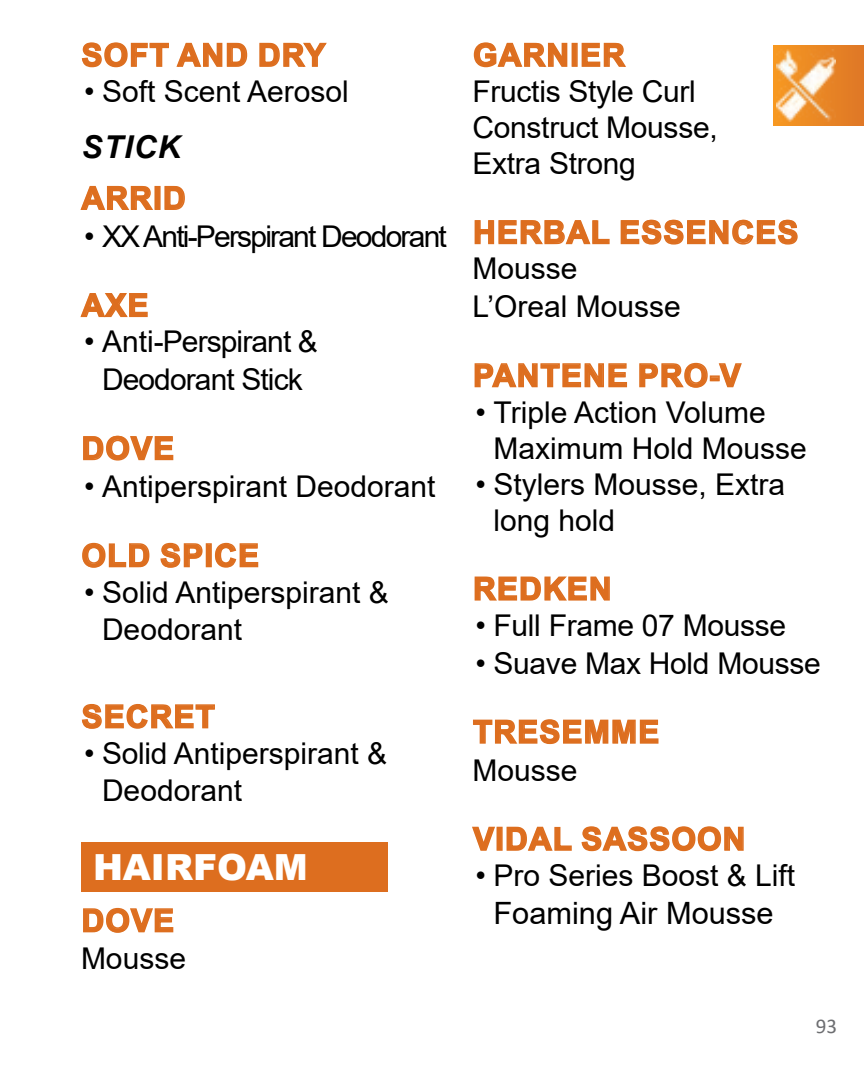
<style>
.page{position:relative;width:864px;height:1080px;background:#fff}
.page>*{position:absolute;margin:0;border:0;box-sizing:border-box;transform-origin:0 0}
.t1{font:900 36px "Arial";color:#fff}
.t2{font:700 31.5px "Arial";letter-spacing:.035em;color:#dd6e1f}
.t3{font:italic 700 31.5px "Arial";color:#000}
.t4{font:30.6px "Arial";color:#000}
.t5{font:30px/36px "Arial";color:#000}
.t6{font:30px/37.8px "Arial";letter-spacing:-.03em;color:#000;text-align:center}
.t7{font:30px "Arial";letter-spacing:-.06em;color:#000}
.t8{font:21px "Calibri";color:#6d6e71}
</style>
<div class="page">
<div style="left:773px;top:45px;width:91px;height:81px;background:linear-gradient(to right,#f79922,#de7727)"></div>
<img style="left:776px;top:50px;width:60px;height:72px">
<svg style="left:81px;top:42px;width:167px;height:26px"></svg>
<svg style="left:259px;top:42px;width:68px;height:25px"></svg>
<svg style="left:80px;top:185px;width:75px;height:25px"></svg>
<div style="left:155px;top:186px;width:6px;height:24px;border:2px solid #dd6e1f"></div>
<svg style="left:164px;top:185px;width:21px;height:25px"></svg>
<svg style="left:80px;top:293px;width:68px;height:25px"></svg>
<svg style="left:83px;top:435px;width:91px;height:26px"></svg>
<svg style="left:82px;top:542px;width:68px;height:26px"></svg>
<svg style="left:160px;top:542px;width:43px;height:26px"></svg>
<div style="left:206px;top:543px;width:6px;height:24px;border:2px solid #dd6e1f"></div>
<svg style="left:215px;top:542px;width:44px;height:26px"></svg>
<svg style="left:81px;top:703px;width:134px;height:26px"></svg>
<div style="left:81px;top:843px;width:306px;height:49px;background:#dd6e1f"></div>
<svg style="left:83px;top:907px;width:91px;height:26px"></svg>
<svg style="left:473px;top:42px;width:95px;height:26px"></svg>
<div style="left:572px;top:43px;width:6px;height:24px;border:2px solid #dd6e1f"></div>
<svg style="left:581px;top:42px;width:45px;height:25px"></svg>
<svg style="left:474px;top:220px;width:136px;height:25px"></svg>
<svg style="left:620px;top:219px;width:178px;height:26px"></svg>
<svg style="left:474px;top:363px;width:154px;height:25px"></svg>
<svg style="left:639px;top:362px;width:69px;height:26px"></svg>
<div style="left:710px;top:375px;width:10px;height:6px;border:2px solid #dd6e1f"></div>
<svg style="left:718px;top:363px;width:24px;height:25px"></svg>
<svg style="left:474px;top:576px;width:136px;height:25px"></svg>
<svg style="left:473px;top:719px;width:186px;height:26px"></svg>
<svg style="left:472px;top:826px;width:23px;height:25px"></svg>
<div style="left:497px;top:827px;width:6px;height:24px;border:2px solid #dd6e1f"></div>
<svg style="left:506px;top:826px;width:66px;height:25px"></svg>
<svg style="left:581px;top:826px;width:163px;height:26px"></svg>
<p class="t2" style="left:82px;top:33px;width:245px">SOFT AN D DRY</p>
<p class="t5" style="left:84px;top:73px;width:266px">• Soft Scent Aerosol</p>
<p class="t3" style="left:82px;top:126px;width:100px">STICK</p>
<p class="t2" style="left:82px;top:176px;width:87px">ARRID</p>
<p class="t7" style="left:84px;top:216px;width:364px">• XX Anti-Perspirant Deodorant</p>
<p class="t2" style="left:82px;top:283px;width:65px">AXE</p>
<p class="t6" style="left:84px;top:323px;width:235px">• Anti-Perspirant &amp;<br>Deodorant Stick</p>
<p class="t2" style="left:82px;top:426px;width:24px">DOV</p>
<p class="t2" style="left:153px;top:426px;width:23px">E</p>
<p class="t5" style="left:84px;top:469px;width:353px">• Antiperspirant Deodorant</p>
<p class="t2" style="left:82px;top:533px;width:179px">OLD SPICE</p>
<p class="t5" style="left:102px;top:573px;width:288px;line-height:37.8px;text-indent:-18px">• Solid Antiperspirant &amp;<br>Deodorant</p>
<p class="t2" style="left:82px;top:694px;width:126px">SECRET</p>
<p class="t5" style="left:102px;top:734px;width:287px;line-height:36.9px;text-indent:-18px">• Solid Antiperspirant &amp;<br>Deodorant</p>
<p class="t1" style="left:93px;top:841px;width:216px">HAIRFOAM</p>
<p class="t2" style="left:82px;top:898px;width:24px">DOV</p>
<p class="t2" style="left:153px;top:898px;width:23px">E</p>
<p class="t5" style="left:81px;top:941px;width:107px">Mousse</p>
<p class="t2" style="left:473px;top:33px;width:50px">GARN</p>
<p class="t2" style="left:570px;top:33px;width:46px">IER</p>
<p class="t5" style="left:472px;top:73px;width:247px">Fructis Style Curl<br>Construct Mousse,<br>Extra Strong</p>
<p class="t2" style="left:473px;top:210px;width:70px">HERBA</p>
<p class="t2" style="left:591px;top:210px;width:51px">L ESS</p>
<p class="t2" style="left:685px;top:210px;width:111px">ENCES</p>
<p class="t5" style="left:472px;top:250px;width:210px;line-height:37.8px">Mousse<br>L’Oreal Mousse</p>
<p class="t2" style="left:473px;top:353px;width:43px">PANT</p>
<p class="t2" style="left:561px;top:353px;width:181px">ENE PRO-V</p>
<p class="t5" style="left:494px;top:394px;width:315px;text-indent:-18px">• Triple Action Volume<br>Maximum Hold Mousse</p>
<p class="t5" style="left:494px;top:466px;width:293px;text-indent:-18px">• Stylers Mousse, Extra long hold</p>
<p class="t2" style="left:473px;top:567px;width:135px">REDKEN</p>
<p class="t5" style="left:476px;top:607px;width:312px">• Full Frame 07 Mousse</p>
<p class="t5" style="left:476px;top:645px;width:347px">• Suave Max Hold Mousse</p>
<p class="t2" style="left:473px;top:710px;width:188px">TRESEMM E</p>
<p class="t5" style="left:472px;top:752px;width:107px">Mousse</p>
<p class="t2" style="left:473px;top:817px;width:155px">VIDAL SASSOON</p>
<p class="t5" style="left:476px;top:857px;width:321px">• Pro Series Boost &amp; Lift</p>
<p class="t4" style="left:494px;top:892px;width:282px">Foaming Air Mousse</p>
<p class="t8" style="left:816px;top:1012px;width:23px">93</p>
</div>
